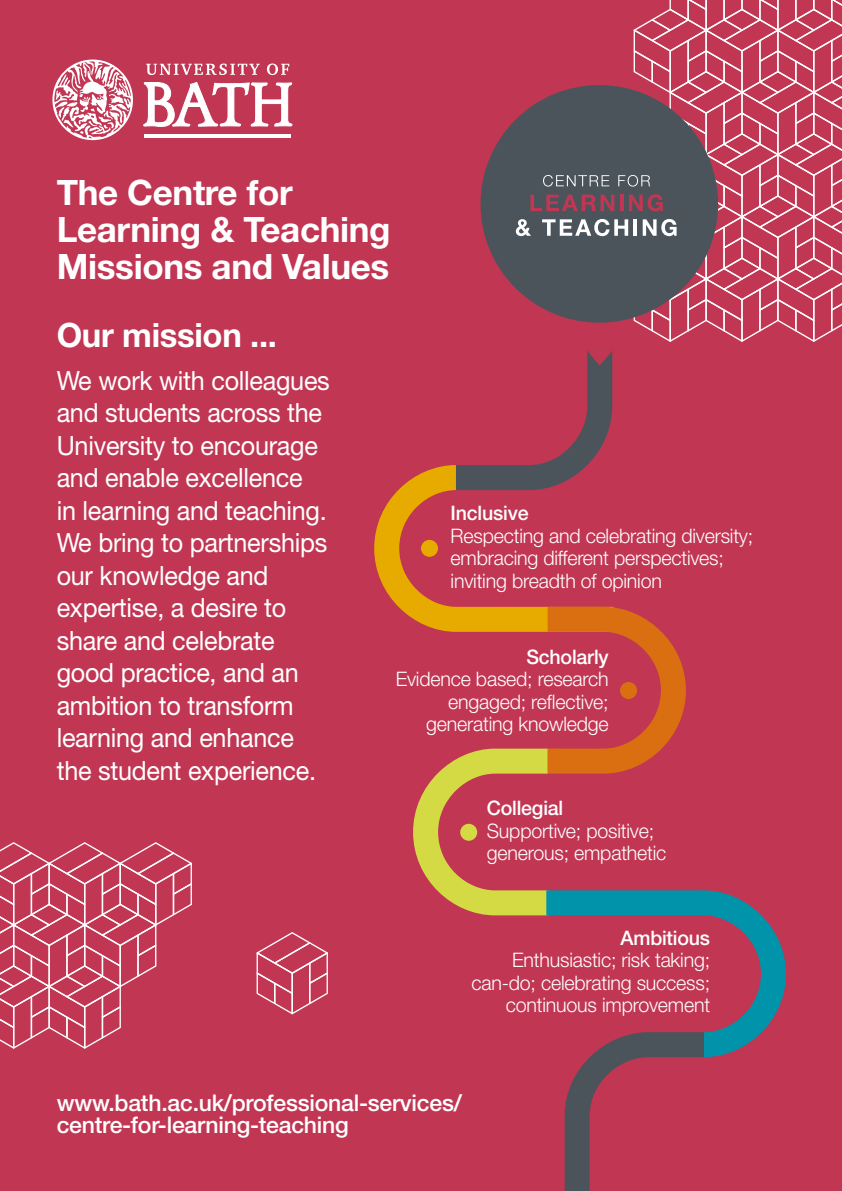
<style>
.page{position:relative;width:842px;height:1191px;background:#c13653}
.page>*{position:absolute;margin:0;border:0;box-sizing:border-box;transform-origin:0 0}
.t1{font:700 35px/37px "Helvetica Neue LT Std";letter-spacing:-.01em;color:#fff}
.t2{font:700 33.5px "Helvetica Neue LT Std";letter-spacing:-.01em;color:#fff}
.t3{font:26.5px/32.5px "Helvetica Neue LT Std";letter-spacing:-.01em;color:#fff;scale:.95 1}
.t4{font:500 23px/22.5px "Helvetica Neue LT Std";letter-spacing:-.01em;color:#fff}
.t5{font:300 20px/22.5px "Helvetica Neue LT Std";letter-spacing:-.01em;color:#fff}
.t6{font:500 20px "Helvetica Neue LT Std";letter-spacing:-.01em;color:#fff}
</style>
<div class="page">
<svg style="left:143px;top:82px;width:149px;height:45px"></svg>
<svg style="left:146px;top:64px;width:114px;height:11px"></svg>
<svg style="left:267px;top:63px;width:22px;height:12px"></svg>
<hr style="left:144px;top:135px;width:147px;height:3px;background:#fff">
<svg style="left:52px;top:60px;width:81px;height:80px"></svg>
<svg style="left:257px;top:932px;width:71px;height:82px"></svg>
<svg style="left:374px;top:469px;width:64px;height:140px"></svg>
<svg style="left:698px;top:890px;width:88px;height:163px"></svg>
<svg style="left:401px;top:594px;width:297px;height:322px"></svg>
<svg style="left:564px;top:1019px;width:165px;height:172px"></svg>
<div style="left:421px;top:540px;width:17px;height:17px;background:#e7ab00;border-radius:50%"></div>
<div style="left:460px;top:823px;width:17px;height:17px;background:#d3da44;border-radius:50%"></div>
<div style="left:720px;top:965px;width:17px;height:17px;background:#c13653;border-radius:50%"></div>
<div style="left:620px;top:682px;width:17px;height:17px;background:#da6f12;border-radius:50%"></div>
<svg style="left:0;top:842px;width:192px;height:206px"></svg>
<svg style="left:431px;top:0;width:411px;height:502px"></svg>
<h1 class="t1" style="left:57px;top:173px;width:335px">The Centre for<br>Learning &amp; Teaching<br>Missions and Values</h1>
<h2 class="t2" style="left:57px;top:314px;width:222px">Our mission ...</h2>
<p class="t3" style="left:57px;top:363px;width:289px">We work with colleagues and students across the<br>University to encourage and enable excellence<br>in learning and teaching.<br>We bring to partnerships our knowledge and expertise, a desire to share and celebrate good practice, and an ambition to transform learning and enhance the student experience.</p>
<p class="t6" style="left:451px;top:501px;width:79px">Inclusive</p>
<p class="t5" style="left:451px;top:524px;width:304px">Respecting and celebrating diversity; embracing different perspectives; inviting breadth of opinion</p>
<p class="t6" style="left:526px;top:644px;width:84px">Scholarly</p>
<p class="t5" style="left:396px;top:667px;width:215px;text-align:right">Evidence based; research engaged; reflective; generating knowledge</p>
<p class="t6" style="left:487px;top:796px;width:78px">Collegial</p>
<p class="t5" style="left:487px;top:819px;width:181px">Supportive; positive; generous; empathetic</p>
<p class="t6" style="left:621px;top:925px;width:91px">Ambitious</p>
<p class="t5" style="left:471px;top:948px;width:240px;text-align:right">Enthusiastic; risk taking; can-do; celebrating success; continuous improvement</p>
<p class="t4" style="left:57px;top:1090px;width:407px">www.bath.ac.uk/professional-services/ centre-for-learning-teaching</p>
</div>
